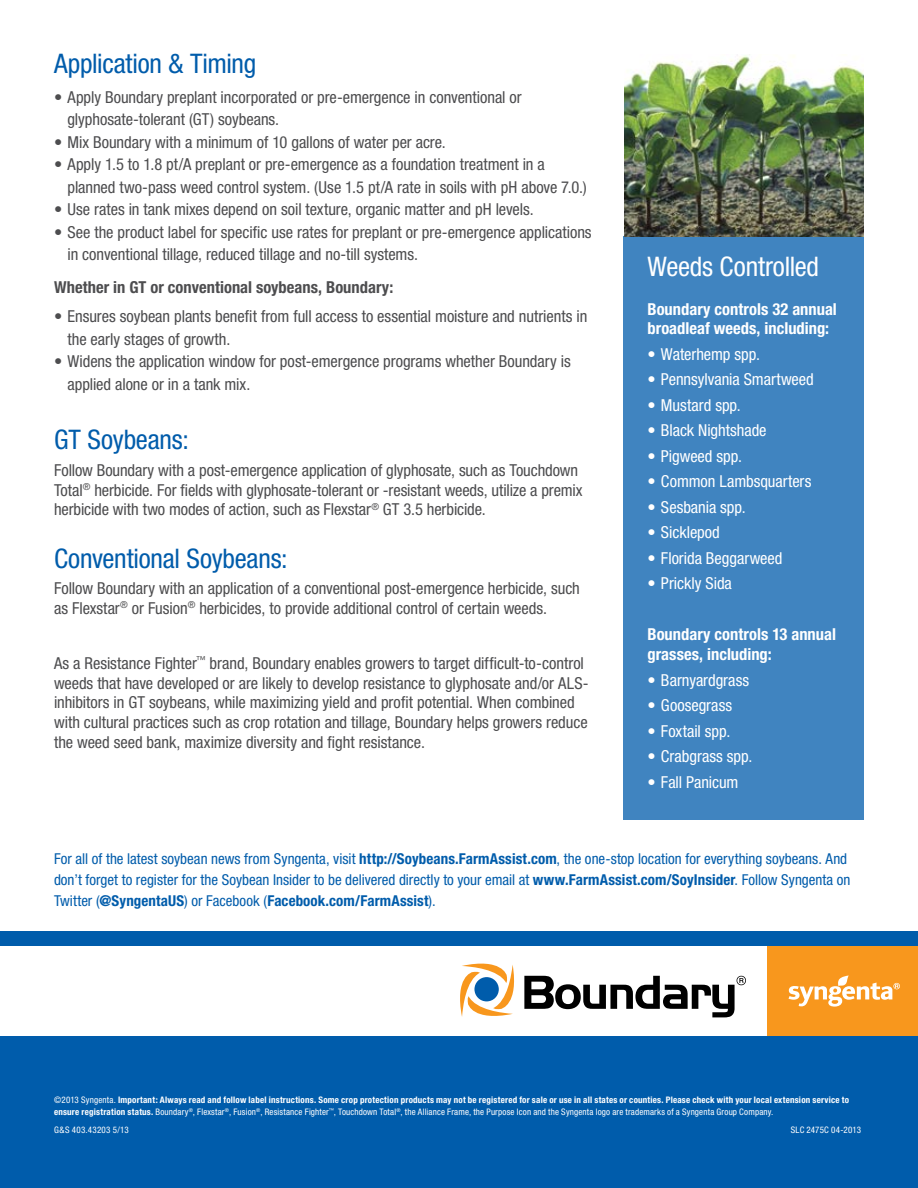
<style>
.page{position:relative;width:918px;height:1188px;background:#fff}
.page>*{position:absolute;margin:0;border:0;box-sizing:border-box;transform-origin:0 0}
.t1{font:condensed 27px "Helvetica Neue LT Std";letter-spacing:-.01em;color:#005cab}
.t2{font:condensed 27px "Helvetica Neue LT Std";letter-spacing:-.01em;color:#fff}
.t3{font:condensed 16.5px/19.8px "Helvetica Neue LT Std";letter-spacing:-.005em;color:#4d4d4f}
.t4{font:condensed 16.5px "Helvetica Neue LT Std";letter-spacing:-.005em;color:#fff}
.t5{font:700 condensed 16.5px/19.8px "Helvetica Neue LT Std";color:#fff}
.t6{font:700 condensed 16.5px "Helvetica Neue LT Std";color:#4d4d4f}
.t7{font:condensed 15px/21px "Helvetica Neue LT Std";color:#005cab}
.t8{font:700 condensed 9px/12px "Helvetica Neue";letter-spacing:.025em;color:#fff}
.t9{font:condensed 9px "Helvetica Neue";letter-spacing:.03em;color:#fff}
.s1{font-weight:700}
.s2{font-weight:400}
</style>
<div class="page">
<div style="left:0;top:1025px;width:918px;height:163px;background:#005cab"></div>
<div style="left:624px;top:237px;width:240px;height:583px;background:#4084c0"></div>
<img style="left:624px;top:54px;width:240px;height:183px">
<div style="left:767px;top:946px;width:151px;height:90px;background:#f8971d"></div>
<div style="left:0;top:946px;width:767px;height:90px;background:#fff"></div>
<div style="left:0;top:931px;width:918px;height:15px;background:#005cab"></div>
<svg style="left:460px;top:963px;width:286px;height:55px"></svg>
<svg style="left:789px;top:976px;width:111px;height:31px"></svg>
<h1 class="t1" style="left:54px;top:48px;width:204px">Application &amp; Timing</h1>
<p class="t3" style="left:67px;top:85px;width:456px;line-height:22.5px;text-indent:-13px">• Apply Boundary preplant incorporated or pre-emergence in conventional or glyphosate-tolerant (GT) soybeans.</p>
<p class="t3" style="left:54px;top:132px;width:393px">• Mix Boundary with a minimum of 10 gallons of water per acre.</p>
<p class="t3" style="left:67px;top:153px;width:521px;line-height:22.5px;text-indent:-13px">• Apply 1.5 to 1.8 pt/A preplant or pre-emergence as a foundation treatment in a planned two-pass weed control system. (Use 1.5 pt/A rate in soils with pH above 7.0.)</p>
<p class="t3" style="left:54px;top:199px;width:481px">• Use rates in tank mixes depend on soil texture, organic matter and pH levels.</p>
<p class="t3" style="left:67px;top:220px;width:526px;line-height:22.5px;text-indent:-13px">• See the product label for specific use rates for preplant or pre-emergence applications in conventional tillage, reduced tillage and no-till systems.</p>
<p class="t6" style="left:54px;top:277px;width:341px">Whether in GT or conventional soybeans, Boundary:</p>
<p class="t3" style="left:67px;top:305px;width:521px;line-height:22.5px;text-indent:-13px">• Ensures soybean plants benefit from full access to essential moisture and nutrients in the early stages of growth.</p>
<p class="t3" style="left:67px;top:350px;width:505px;line-height:22.5px;text-indent:-13px">• Widens the application window for post-emergence programs whether Boundary is applied alone or in a tank mix.</p>
<h1 class="t1" style="left:54px;top:424px;width:136px">GT Soybeans:</h1>
<p class="t3" style="left:54px;top:460px;width:530px">Follow Boundary with a post-emergence application of glyphosate, such as Touchdown<br>Total<sup>®</sup> herbicide. For fields with glyphosate-tolerant or -resistant weeds, utilize a premix herbicide with two modes of action, such as Flexstar<sup>®</sup> GT 3.5 herbicide.</p>
<h1 class="t1" style="left:54px;top:542px;width:235px">Conventional Soybeans:</h1>
<p class="t3" style="left:54px;top:578px;width:527px">Follow Boundary with an application of a conventional post-emergence herbicide, such as Flexstar<sup>®</sup> or Fusion<sup>®</sup> herbicides, to provide additional control of certain weeds.</p>
<p class="t3" style="left:54px;top:653px;width:536px">As a Resistance Fighter<sup>™</sup> brand, Boundary enables growers to target difficult-to-control weeds that have developed or are likely to develop resistance to glyphosate and/or ALS&shy;inhibitors in GT soybeans, while maximizing yield and profit potential. When combined with cultural practices such as crop rotation and tillage, Boundary helps growers reduce the weed seed bank, maximize diversity and fight resistance.</p>
<h1 class="t2" style="left:647px;top:250px;width:173px">Weeds Controlled</h1>
<p class="t5" style="left:647px;top:299px;width:191px">Boundary controls 32 annual broadleaf weeds, including:</p>
<p class="t4" style="left:647px;top:344px;width:114px">• Waterhemp spp.</p>
<p class="t4" style="left:647px;top:370px;width:168px">• Pennsylvania Smartweed</p>
<p class="t4" style="left:647px;top:395px;width:95px">• Mustard spp.</p>
<p class="t4" style="left:647px;top:421px;width:121px">• Black Nightshade</p>
<p class="t4" style="left:647px;top:446px;width:96px">• Pigweed spp.</p>
<p class="t4" style="left:647px;top:472px;width:165px">• Common Lambsquarters</p>
<p class="t4" style="left:647px;top:497px;width:100px">• Sesbania spp.</p>
<p class="t4" style="left:647px;top:523px;width:74px">• Sicklepod</p>
<p class="t4" style="left:647px;top:548px;width:136px">• Florida Beggarweed</p>
<p class="t4" style="left:647px;top:574px;width:86px">• Prickly Sida</p>
<p class="t5" style="left:647px;top:624px;width:190px">Boundary controls 13 annual grasses, including:</p>
<p class="t4" style="left:647px;top:670px;width:103px">• Barnyardgrass</p>
<p class="t4" style="left:647px;top:696px;width:86px">• Goosegrass</p>
<p class="t4" style="left:647px;top:721px;width:84px">• Foxtail spp.</p>
<p class="t4" style="left:647px;top:747px;width:106px">• Crabgrass spp.</p>
<p class="t4" style="left:647px;top:772px;width:93px">• Fall Panicum</p>
<p class="t7" style="left:54px;top:848px;width:798px">For all of the latest soybean news from Syngenta, visit <span class="s1">http://Soybeans.FarmAssist.com</span>, the one-stop location for everything soybeans. And don’t forget to register for the Soybean Insider to be delivered directly to your email at <span class="s1">www.FarmAssist.com/SoyInsider</span>. Follow Syngenta on<br>Twitter (<span class="s1">@SyngentaUS</span>) or Facebook (<span class="s1">Facebook.com/FarmAssist</span>).</p>
<p class="t8" style="left:54px;top:1094px;width:797px"><span class="s2">©2013 Syngenta.</span> Important: Always read and follow label instructions. Some crop protection products may not be registered for sale or use in all states or counties. Please check with your local extension service to ensure registration status. <span class="s2">Boundary</span><sup>®</sup><span class="s2">, Flexstar</span><sup>®</sup><span class="s2">, Fusion</span><sup>®</sup><span class="s2">, Resistance Fighter</span><sup>™</sup><span class="s2">, Touchdown Total</span><sup>®</sup><span class="s2">, the Alliance Frame, the Purpose Icon and the Syngenta logo are trademarks of a Syngenta Group Company.</span></p>
<p class="t9" style="left:54px;top:1124px;width:76px">G&amp;S 403.43203 5/13</p>
<p class="t9" style="left:791px;top:1124px;width:72px">SLC 2475C 04-2013</p>
</div>
